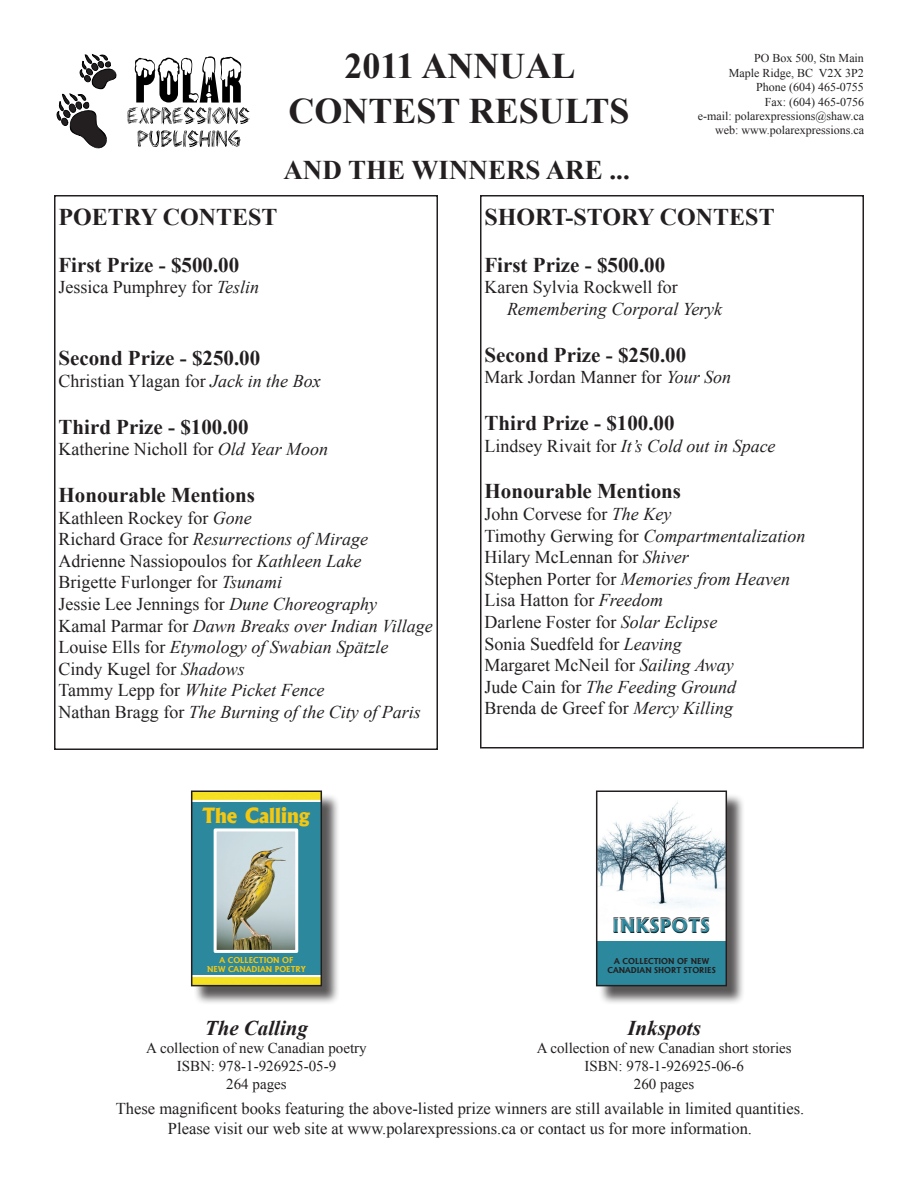
<style>
.page{position:relative;width:918px;height:1188px;background:#fff}
.page>*{position:absolute;margin:0;border:0;box-sizing:border-box;transform-origin:0 0}
.t1{font:700 36px "Times New Roman";color:#231f20}
.t2{font:700 27px "Times New Roman";color:#231f20}
.t3{font:700 24px "Times New Roman";color:#231f20}
.t4{font:700 21px "Times New Roman";color:#231f20}
.t5{font:italic 700 21px "Times New Roman";color:#231f20}
.t6{font:800 20.1px "Albertus";color:#f3c712}
.t7{font:800 18.6px "Albertus";color:#2c889d}
.t8{font:18px "Times New Roman";color:#231f20}
.t9{font:italic 18px "Times New Roman";color:#231f20}
.t10{font:16.5px "Times New Roman";color:#231f20}
.t11{font:15px "Times New Roman";color:#231f20}
.t12{font:12px "Times New Roman";color:#231f20}
.t13{font:700 7.8px/9.3px "Albertus";color:#231f20;text-align:center}
.t14{font:700 7.8px/9.3px "Albertus";color:#f3c712;text-align:center}
.s1{font-style:italic}
.s2{font-style:normal}
</style>
<div class="page">
<svg style="left:56px;top:54px;width:61px;height:95px"></svg>
<svg style="left:127px;top:56px;width:123px;height:91px"></svg>
<div style="left:480px;top:195px;width:384px;height:553px;border:2px solid #231f20"></div>
<div style="left:54px;top:195px;width:384px;height:555px;border:2px solid #231f20"></div>
<div style="left:193px;top:793px;width:148px;height:212px;background:#231f20;opacity:.75"></div>
<img style="left:194px;top:793px;width:125px;height:190px">
<svg style="left:194px;top:800px;width:125px;height:177px"></svg>
<div style="left:192px;top:802px;width:129px;height:173px;background:#2c889d"></div>
<img style="left:218px;top:832px;width:76px;height:117px">
<div style="left:214px;top:828px;width:84px;height:125px;border:3px solid #fff"></div>
<div style="left:191px;top:790px;width:131px;height:196px;border:2px solid #231f20"></div>
<div style="left:598px;top:793px;width:148px;height:212px;background:#231f20;opacity:.75"></div>
<img style="left:599px;top:793px;width:125px;height:148px">
<div style="left:597px;top:941px;width:129px;height:45px;background:#2c889d"></div>
<div style="left:613px;top:917px;width:97px;height:16px;background:#fff;opacity:.75"></div>
<div style="left:613px;top:918px;width:97px;height:16px;background:#231f20;opacity:.75"></div>
<div style="left:596px;top:790px;width:131px;height:196px;border:2px solid #231f20"></div>
<p class="t1" style="left:344px;top:41px;width:233px">2011 ANNUAL</p>
<p class="t1" style="left:288px;top:86px;width:343px">CONTEST RESULTS</p>
<p class="t2" style="left:284px;top:151px;width:348px">AND THE WINNERS ARE ...</p>
<p class="t12" style="left:754px;top:50px;width:111px">PO Box 500, Stn Main</p>
<p class="t12" style="left:729px;top:65px;width:137px">Maple Ridge, BC V2X 3P2</p>
<p class="t12" style="left:756px;top:79px;width:109px">Phone (604) 465-0755</p>
<p class="t12" style="left:765px;top:93px;width:101px">Fax: (604) 465-0756</p>
<p class="t12" style="left:698px;top:108px;width:168px">e-mail: polarexpressions@shaw.ca</p>
<p class="t12" style="left:715px;top:122px;width:150px">web: www.polarexpressions.ca</p>
<p class="t3" style="left:58px;top:200px;width:220px">POETRY CONTEST</p>
<p class="t4" style="left:58px;top:250px;width:182px">First Prize - $500.00</p>
<p class="t8" style="left:58px;top:275px;width:202px">Jessica Pumphrey for <span class="s1">Teslin</span></p>
<p class="t4" style="left:58px;top:344px;width:203px">Second Prize - $250.00</p>
<p class="t8" style="left:58px;top:369px;width:264px">Christian Ylagan for <span class="s1">Jack in the Box</span></p>
<p class="t4" style="left:58px;top:412px;width:192px">Third Prize - $100.00</p>
<p class="t8" style="left:58px;top:437px;width:271px">Katherine Nicholl for <span class="s1">Old Year Moon</span></p>
<p class="t4" style="left:58px;top:480px;width:198px">Honourable Mentions</p>
<p class="t8" style="left:58px;top:505px;width:195px">Kathleen Rockey for <span class="s1">Gone</span></p>
<p class="t9" style="left:58px;top:527px;width:311px"><span class="s2">Richard Grace for</span> Resurrections of Mirage</p>
<p class="t8" style="left:58px;top:549px;width:304px">Adrienne Nassiopoulos for <span class="s1">Kathleen Lake</span></p>
<p class="t8" style="left:58px;top:570px;width:225px">Brigette Furlonger for <span class="s1">Tsunami</span></p>
<p class="t8" style="left:58px;top:592px;width:320px">Jessie Lee Jennings for <span class="s1">Dune Choreography</span></p>
<p class="t9" style="left:58px;top:613px;width:376px"><span class="s2">Kamal Parmar for</span> Dawn Breaks over Indian Village</p>
<p class="t9" style="left:58px;top:635px;width:331px"><span class="s2">Louise Ells for</span> Etymology of Swabian Spätzle</p>
<p class="t8" style="left:58px;top:657px;width:188px">Cindy Kugel for <span class="s1">Shadows</span></p>
<p class="t9" style="left:58px;top:678px;width:268px"><span class="s2">Tammy Lepp for</span> White Picket Fence</p>
<p class="t9" style="left:58px;top:700px;width:364px"><span class="s2">Nathan Bragg for</span> The Burning of the City of Paris</p>
<p class="t6" style="left:202px;top:803px;width:109px">The Calling</p>
<p class="t14" style="left:207px;top:955px;width:100px">A COLLECTION OF<br>NEW CANADIAN POETRY</p>
<p class="t5" style="left:205px;top:1013px;width:105px">The Calling</p>
<p class="t11" style="left:146px;top:1038px;width:222px">A collection of new Canadian poetry</p>
<p class="t11" style="left:177px;top:1056px;width:161px">ISBN: 978-1-926925-05-9</p>
<p class="t11" style="left:226px;top:1074px;width:62px">264 pages</p>
<p class="t3" style="left:484px;top:200px;width:292px">SHORT-STORY CONTEST</p>
<p class="t4" style="left:484px;top:250px;width:182px">First Prize - $500.00</p>
<p class="t8" style="left:484px;top:275px;width:195px">Karen Sylvia Rockwell for</p>
<p class="t9" style="left:507px;top:296px;width:217px">Remembering Corporal Yeryk</p>
<p class="t4" style="left:484px;top:340px;width:203px">Second Prize - $250.00</p>
<p class="t8" style="left:484px;top:365px;width:248px">Mark Jordan Manner for <span class="s1">Your Son</span></p>
<p class="t4" style="left:484px;top:408px;width:192px">Third Prize - $100.00</p>
<p class="t9" style="left:484px;top:433px;width:293px"><span class="s2">Lindsey Rivait for</span> It’s Cold out in Space</p>
<p class="t4" style="left:484px;top:477px;width:198px">Honourable Mentions</p>
<p class="t8" style="left:484px;top:502px;width:188px">John Corvese for <span class="s1">The Key</span></p>
<p class="t9" style="left:484px;top:523px;width:322px"><span class="s2">Timothy Gerwing for</span> Compartmentalization</p>
<p class="t8" style="left:484px;top:545px;width:206px">Hilary McLennan for <span class="s1">Shiver</span></p>
<p class="t9" style="left:484px;top:566px;width:307px"><span class="s2">Stephen Porter for</span> Memories from Heaven</p>
<p class="t8" style="left:484px;top:588px;width:180px">Lisa Hatton for <span class="s1">Freedom</span></p>
<p class="t8" style="left:484px;top:610px;width:234px">Darlene Foster for <span class="s1">Solar Eclipse</span></p>
<p class="t8" style="left:484px;top:631px;width:199px">Sonia Suedfeld for <span class="s1">Leaving</span></p>
<p class="t8" style="left:484px;top:653px;width:251px">Margaret McNeil for <span class="s1">Sailing Away</span></p>
<p class="t9" style="left:484px;top:674px;width:253px"><span class="s2">Jude Cain for</span> The Feeding Ground</p>
<p class="t8" style="left:484px;top:696px;width:250px">Brenda de Greef for <span class="s1">Mercy Killing</span></p>
<p class="t7" style="left:613px;top:914px;width:99px">INKSPOTS</p>
<p class="t13" style="left:607px;top:956px;width:110px">A COLLECTION OF NEW<br>CANADIAN SHORT STORIES</p>
<p class="t5" style="left:627px;top:1013px;width:75px">Inkspots</p>
<p class="t11" style="left:537px;top:1038px;width:256px">A collection of new Canadian short stories</p>
<p class="t11" style="left:584px;top:1056px;width:161px">ISBN: 978-1-926925-06-6</p>
<p class="t11" style="left:634px;top:1074px;width:62px">260 pages</p>
<p class="t10" style="left:116px;top:1098px;width:690px">These magnificent books featuring the above-listed prize winners are still available in limited quantities.</p>
<p class="t10" style="left:168px;top:1118px;width:586px">Please visit our web site at www.polarexpressions.ca or contact us for more information.</p>
</div>
